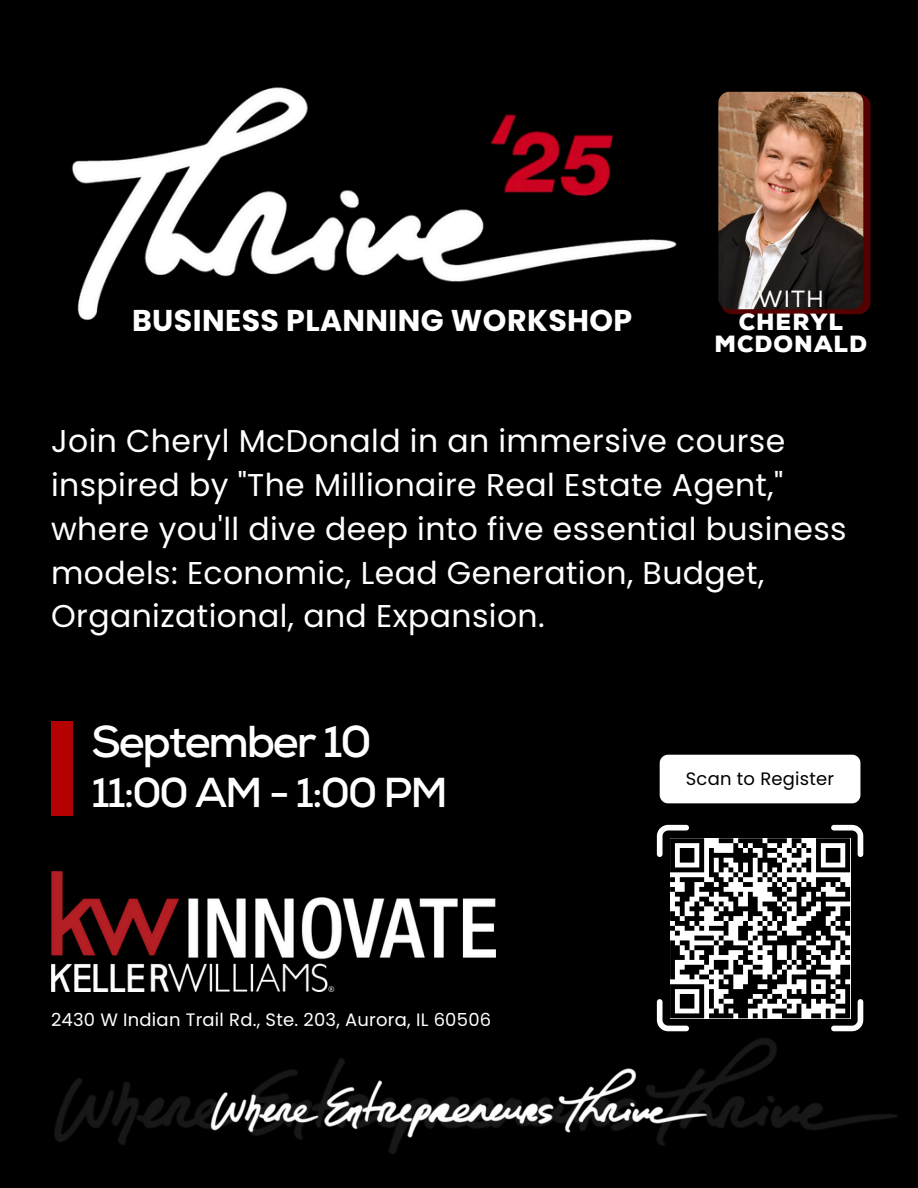
<style>
.page{position:relative;width:918px;height:1188px;background:#000}
.page>*{position:absolute;margin:0;border:0;box-sizing:border-box;transform-origin:0 0}
.t1{font:700 44.55px "Nexa";letter-spacing:-.05em;color:#fff}
.t2{font:700 41.7px "Nexa";letter-spacing:-.05em;color:#fff}
.t3{font:31.5px/43.8px "Poppins";letter-spacing:.015em;color:#fff}
.t4{font:700 30px "Poppins";letter-spacing:.015em;color:#fff}
.t5{font:900 23.4px/22.5px "Nexa";letter-spacing:.045em;color:#fff;text-align:center}
.t6{font:23.4px "Nexa";color:#fff}
.t7{font:18px "Poppins";letter-spacing:.015em;color:#fff}
.t8{font:18px "Poppins";letter-spacing:.015em;color:#000}
</style>
<div class="page">
<img style="left:71px;top:87px;width:792px;height:234px">
<div style="left:51px;top:721px;width:22px;height:95px;background:#b40101"></div>
<div style="left:720px;top:94px;width:151px;height:220px;background:linear-gradient(to right,#4f0101,#550202);border-radius:12px"></div>
<img style="left:718px;top:92px;width:145px;height:217px;border-radius:11px">
<img style="left:51px;top:872px;width:444px;height:119px">
<div style="left:660px;top:755px;width:200px;height:48px;background:#fff"></div>
<img style="left:54px;top:1018px;width:843px;height:136px">
<img style="left:206px;top:1057px;width:507px;height:92px">
<svg style="left:657px;top:825px;width:206px;height:206px"></svg>
<h6 class="t4" style="left:132px;top:300px;width:502px">BUSINESS PLANNING WORKSHOP</h6>
<p class="t6" style="left:758px;top:285px;width:68px">WITH</p>
<p class="t5" style="left:714px;top:311px;width:154px">CHERYL<br>MCDONALD</p>
<h5 class="t3" style="left:51px;top:419px;width:797px">Join Cheryl McDonald in an immersive course inspired by "The Millionaire Real Estate Agent," where you'll dive deep into five essential business models: Economic, Lead Generation, Budget, Organizational, and Expansion.</h5>
<h4 class="t1" style="left:91px;top:716px;width:282px">September 10</h4>
<h2 class="t2" style="left:91px;top:768px;width:358px">11:00 AM - 1:00 PM</h2>
<p class="t7" style="left:51px;top:1008px;width:442px">2430 W Indian Trail Rd., Ste. 203, Aurora, IL 60506</p>
<p class="t8" style="left:686px;top:766px;width:150px">Scan to Register</p>
</div>
